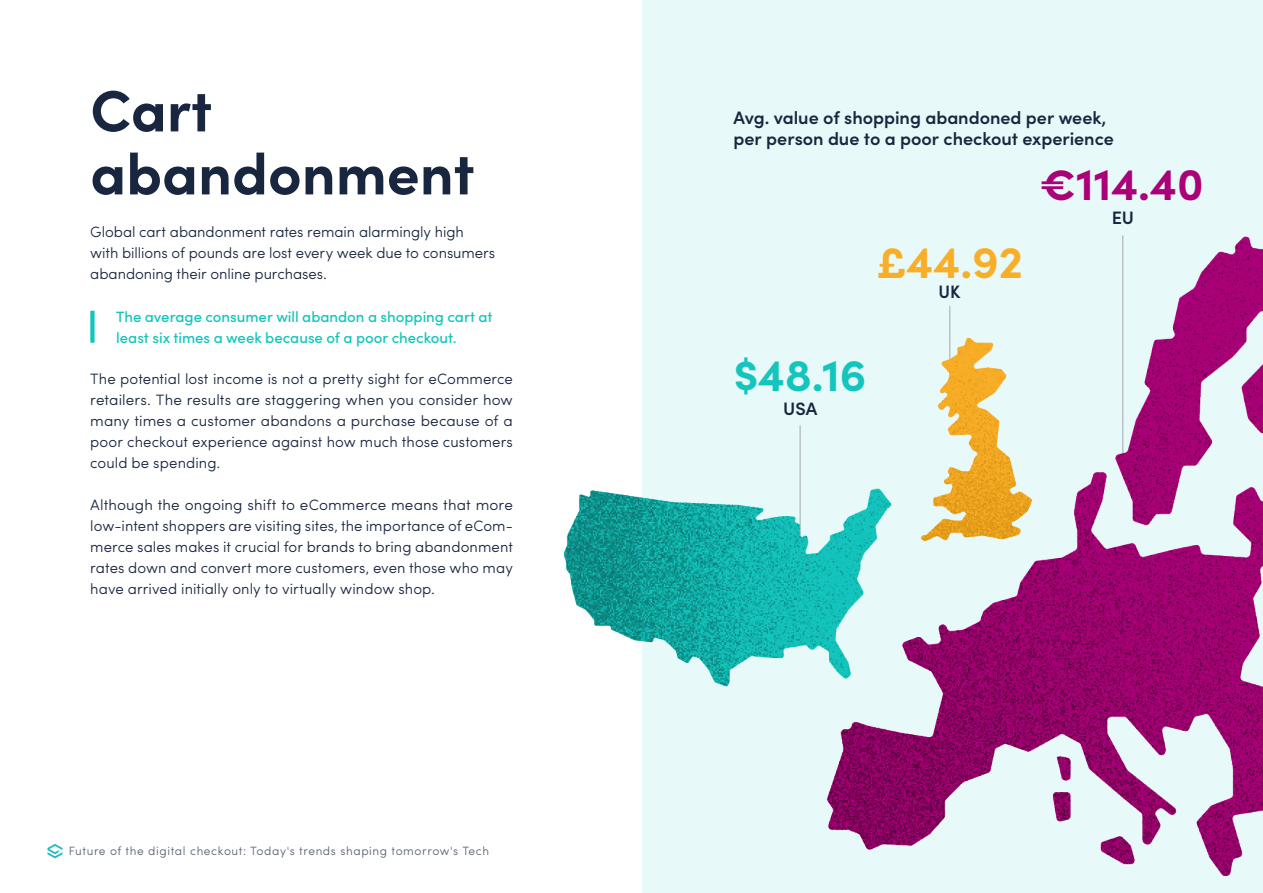
<style>
.page{position:relative;width:1263px;height:893px;background:#fff}
.page>*{position:absolute;margin:0;border:0;box-sizing:border-box;transform-origin:0 0}
.Heading_Large{font:700 58.5px/63px "Sofia Pro";color:#19263f}
.Heading_Large-2{font:700 45px "Sofia Pro";color:#aa0078}
.Heading_Large-3{font:700 45px "Sofia Pro";color:#f9ae27}
.Heading_Large-4{font:700 45px "Sofia Pro";color:#14c5bd}
.Heading_Small{font:600 18px/21px "Sofia Pro";color:#19263f}
.Heading_Small-2{font:600 18px "Sofia Pro";color:#19263f;scale:.95 1}
.Paragraph_Justified{font:300 15px/21px "Sofia Pro";letter-spacing:.005em;color:#19263f;text-align:justify}
.Paragraph{font:300 15px/21px "Sofia Pro";letter-spacing:-.005em;color:#19263f}
.Pull_quote{font:500 15px/21px "Sofia Pro";color:#14c5bd}
.t1{font:300 12px "Sofia Pro";letter-spacing:.05em;color:#596374}
</style>
<div class="page">
<div style="left:642px;top:0;width:621px;height:893px;background:#e7f9f8"></div>
<svg style="left:47px;top:844px;width:15px;height:14px"></svg>
<div style="left:90px;top:311px;width:5px;height:32px;background:#14c5bd"></div>
<img style="left:564px;top:235px;width:699px;height:640px">
<p class="Heading_Large" style="left:90px;top:75px;width:386px">Cart abandonment</p>
<p class="Paragraph" style="left:90px;top:220px;width:406px">Global cart abandonment rates remain alarmingly high with billions of pounds are lost every week due to consumers abandoning their online purchases.</p>
<p class="Pull_quote" style="left:116px;top:305px;width:378px">The average consumer will abandon a shopping cart at least six times a week because of a poor checkout.</p>
<p class="Paragraph_Justified" style="left:90px;top:367px;width:424px">The potential lost income is not a pretty sight for eCommerce retailers. The results are staggering when you consider how many times a customer abandons a purchase because of a poor checkout experience against how much those customers could be spending.</p>
<p class="Paragraph_Justified" style="left:90px;top:493px;width:424px">Although the ongoing shift to eCommerce means that more low-intent shoppers are visiting sites, the importance of eCom&shy;merce sales makes it crucial for brands to bring abandonment rates down and convert more customers, even those who may have arrived initially only to virtually window shop.</p>
<p class="t1" style="left:69px;top:842px;width:422px">Future of the digital checkout: Today's trends shaping tomorrow's Tech</p>
<p class="Heading_Small" style="left:733px;top:106px;width:382px">Avg. value of shopping abandoned per week, per person due to a poor checkout experience</p>
<p class="Heading_Large-2" style="left:1040px;top:150px;width:165px">€114.40</p>
<p class="Heading_Large-3" style="left:877px;top:227px;width:148px">£44.92</p>
<p class="Heading_Small-2" style="left:938px;top:278px;width:25px">UK</p>
<p class="Heading_Large-4" style="left:734px;top:341px;width:134px">$48.16</p>
<p class="Heading_Small" style="left:783px;top:397px;width:36px">USA</p>
<p class="Heading_Small" style="left:1112px;top:206px;width:24px">EU</p>
</div>
